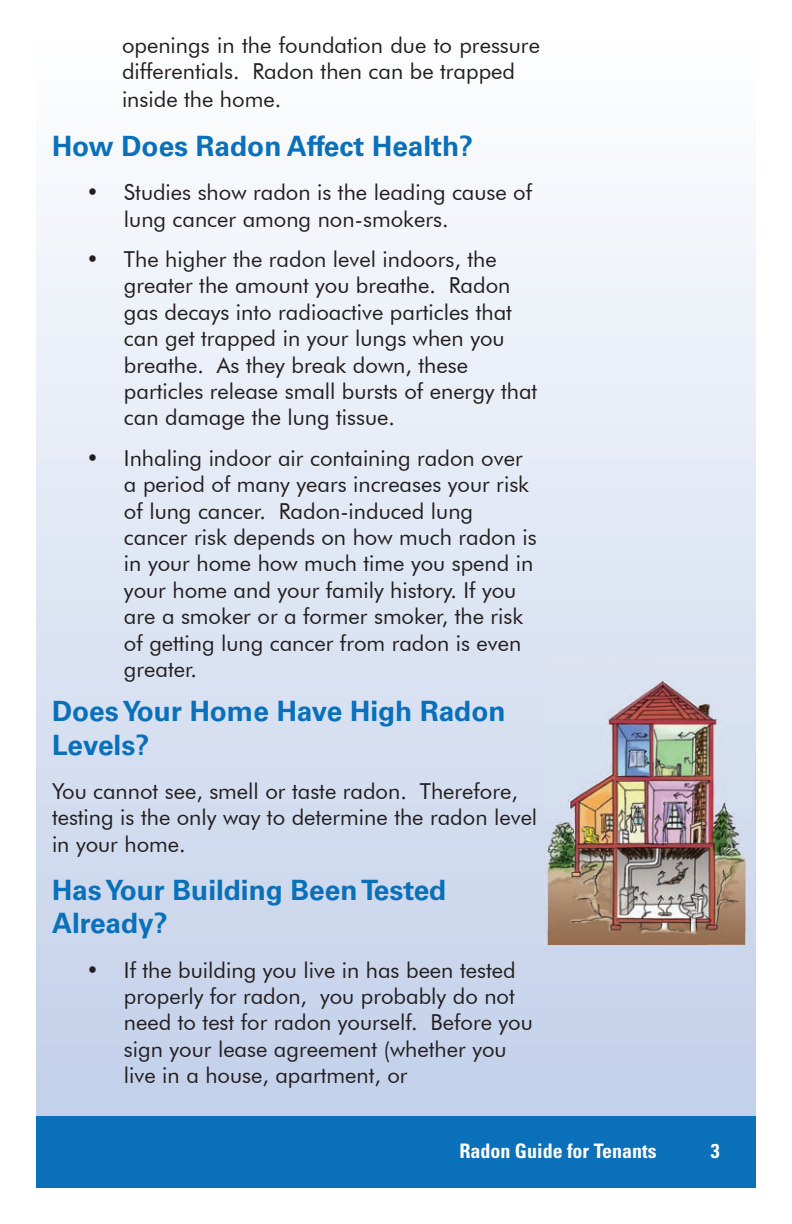
<style>
.page{position:relative;width:792px;height:1224px;background:#fff}
.page>*{position:absolute;margin:0;border:0;box-sizing:border-box;transform-origin:0 0}
.t1{font:700 28px/33.6px "Univers";color:#0970b9}
.t2{font:22px/26.4px "Futura BT";color:#231f20}
.t3{font:700 condensed 20px "Univers";color:#fff}
</style>
<div class="page">
<div style="left:36px;top:36px;width:720px;height:1152px;background:linear-gradient(to bottom,#fdfefe,#becde8)"></div>
<div style="left:36px;top:1116px;width:720px;height:72px;background:#0970b9"></div>
<img style="left:544px;top:657px;width:208px;height:287px">
<p class="t2" style="left:122px;top:31px;width:419px;line-height:27.2px">openings in the foundation due to pressure differentials. Radon then can be trapped inside the home.</p>
<p class="t1" style="left:52px;top:132px;width:423px">How Does Radon Affect Health?</p>
<p class="t2" style="left:124px;top:179px;width:410px;text-indent:-38px">• Studies show radon is the leading cause of lung cancer among non-smokers.</p>
<p class="t2" style="left:124px;top:246px;width:415px;text-indent:-38px">• The higher the radon level indoors, the greater the amount you breathe. Radon gas decays into radioactive particles that can get trapped in your lungs when you breathe. As they break down, these particles release small bursts of energy that can damage the lung tissue.</p>
<p class="t2" style="left:124px;top:445px;width:414px;text-indent:-38px">• Inhaling indoor air containing radon over a period of many years increases your risk of lung cancer. Radon-induced lung cancer risk depends on how much radon is in your home how much time you spend in your home and your family history. If you are a smoker or a former smoker, the risk of getting lung cancer from radon is even greater.</p>
<p class="t1" style="left:52px;top:697px;width:455px">Does Your Home Have High Radon<br>Levels?</p>
<p class="t2" style="left:52px;top:778px;width:487px">You cannot see, smell or taste radon. Therefore, testing is the only way to determine the radon level in your home.</p>
<p class="t1" style="left:52px;top:875px;width:396px">Has Your Building Been Tested<br>Already?</p>
<p class="t2" style="left:124px;top:956px;width:410px;text-indent:-38px">• If the building you live in has been tested properly for radon, you probably do not need to test for radon yourself. Before you sign your lease agreement (whether you live in a house, apartment, or</p>
<p class="t3" style="left:459px;top:1144px;width:199px">Radon Guide for Tenants</p>
<p class="t3" style="left:711px;top:1144px;width:10px">3</p>
</div>
